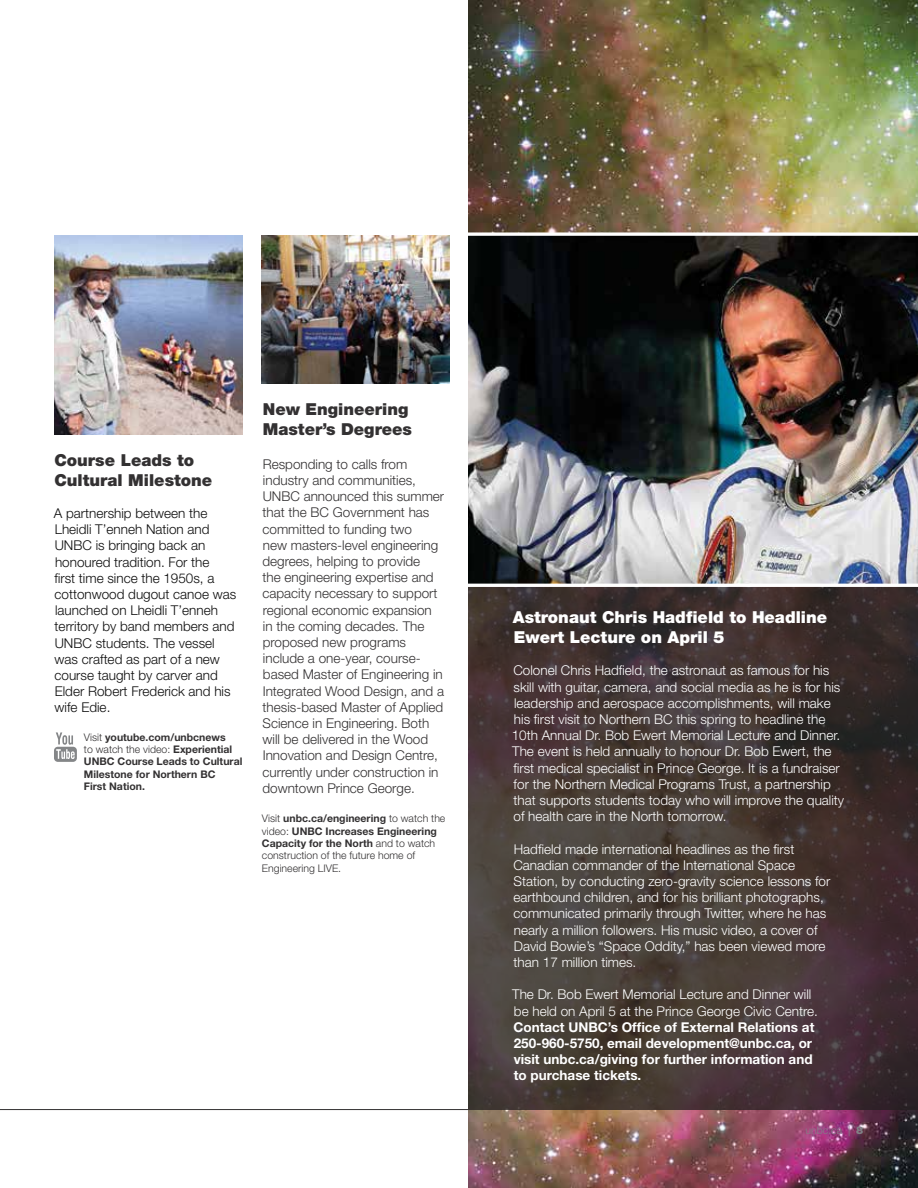
<style>
.page{position:relative;width:918px;height:1188px;background:#fff}
.page>*{position:absolute;margin:0;border:0;box-sizing:border-box;transform-origin:0 0}
.t1{font:900 16.5px/19.8px "Helvetica Neue LT";color:#333132}
.t2{font:900 16.5px/19.8px "Helvetica Neue LT";color:#fff}
.t3{font:300 13.5px/16.2px "Helvetica Neue LT";color:#fff}
.t4{font:300 13.5px/16.2px "Helvetica Neue LT";color:#333132}
.t5{font:300 13.5px/16.2px "Helvetica Neue LT";color:#0d0d0d}
.t6{font:700 13.5px/16.2px "Helvetica Neue LT";color:#fff}
.t7{font:300 10.5px/12.3px "Helvetica Neue LT";color:#333132}
.t8{font:700 10.5px/12.3px "Helvetica Neue LT";color:#333132}
.t9{font:300 10.5px "Helvetica Neue LT";color:#808285}
.s1{font-weight:300}
.s2{font-weight:700}
.s3{font-weight:900;font-size:10.65px}
</style>
<div class="page">
<hr style="left:0;top:1109px;width:864px;height:1px;background:#333132">
<img style="left:468px;top:0;width:450px;height:1188px">
<img style="left:468px;top:236px;width:450px;height:348px">
<svg style="left:468px;top:232px;width:450px;height:4px"></svg>
<img style="left:54px;top:236px;width:189px;height:199px">
<img style="left:261px;top:236px;width:189px;height:148px">
<svg style="left:468px;top:587px;width:450px;height:523px"></svg>
<svg style="left:54px;top:732px;width:23px;height:30px"></svg>
<hr style="left:459px;top:584px;width:459px;height:3px;background:#fff">
<p class="t1" style="left:54px;top:450px;width:159px">Course Leads to<br>Cultural Milestone</p>
<p class="t5" style="left:54px;top:505px;width:184px">A partnership between the<br>Lheidli T’enneh Nation and<br>UNBC is bringing back an honoured tradition. For the<br>first time since the 1950s, a cottonwood dugout canoe was launched on Lheidli T’enneh territory by band members and<br>UNBC students. The vessel was crafted as part of a new course taught by carver and<br>Elder Robert Frederick and his wife Edie.</p>
<p class="t8" style="left:84px;top:731px;width:160px"><span class="s1">Visit</span> youtube.com/unbcnews<br><span class="s1">to watch the video:</span> Experiential<br>UNBC Course Leads to Cultural<br>Milestone for Northern BC<br>First Nation.</p>
<p class="t1" style="left:263px;top:399px;width:151px">New Engineering<br>Master’s Degrees</p>
<p class="t4" style="left:262px;top:456px;width:183px">Responding to calls from industry and communities,<br>UNBC announced this summer that the BC Government has committed to funding two<br>new masters-level engineering degrees, helping to provide<br>the engineering expertise and capacity necessary to support regional economic expansion in the coming decades. The proposed new programs include a one-year, course&shy;based Master of Engineering in<br>Integrated Wood Design, and a thesis-based Master of Applied<br>Science in Engineering. Both will be delivered in the Wood<br>Innovation and Design Centre, currently under construction in downtown Prince George.</p>
<p class="t7" style="left:262px;top:812px;width:185px">Visit <span class="s2">unbc.ca/engineering</span> to watch the video: <span class="s2">UNBC Increases Engineering<br>Capacity for the North</span> and to watch construction of the future home of<br>Engineering LIVE.</p>
<p class="t2" style="left:513px;top:607px;width:316px">Astronaut Chris Hadfield to Headline<br>Ewert Lecture on April 5</p>
<p class="t3" style="left:512px;top:662px;width:334px">Colonel Chris Hadfield, the astronaut as famous for his skill with guitar, camera, and social media as he is for his leadership and aerospace accomplishments, will make his first visit to Northern BC this spring to headline the 10th Annual Dr. Bob Ewert Memorial Lecture and Dinner.<br>The event is held annually to honour Dr. Bob Ewert, the first medical specialist in Prince George. It is a fundraiser for the Northern Medical Programs Trust, a partnership that supports students today who will improve the quality of health care in the North tomorrow.</p>
<p class="t3" style="left:513px;top:841px;width:318px">Hadfield made international headlines as the first Canadian commander of the International Space Station, by conducting zero-gravity science lessons for earthbound children, and for his brilliant photographs, communicated primarily through Twitter, where he has nearly a million followers. His music video, a cover of David Bowie’s “Space Oddity,” has been viewed more than 17 million times.</p>
<p class="t3" style="left:512px;top:986px;width:307px">The Dr. Bob Ewert Memorial Lecture and Dinner will be held on April 5 at the Prince George Civic Centre.</p>
<p class="t6" style="left:513px;top:1019px;width:302px">Contact UNBC’s Office of External Relations at 250-960-5750, email development@unbc.ca, or visit unbc.ca/giving for further information and to purchase tickets.</p>
<p class="t9" style="left:806px;top:1124px;width:59px">unbc.ca | <span class="s3">8</span></p>
</div>
